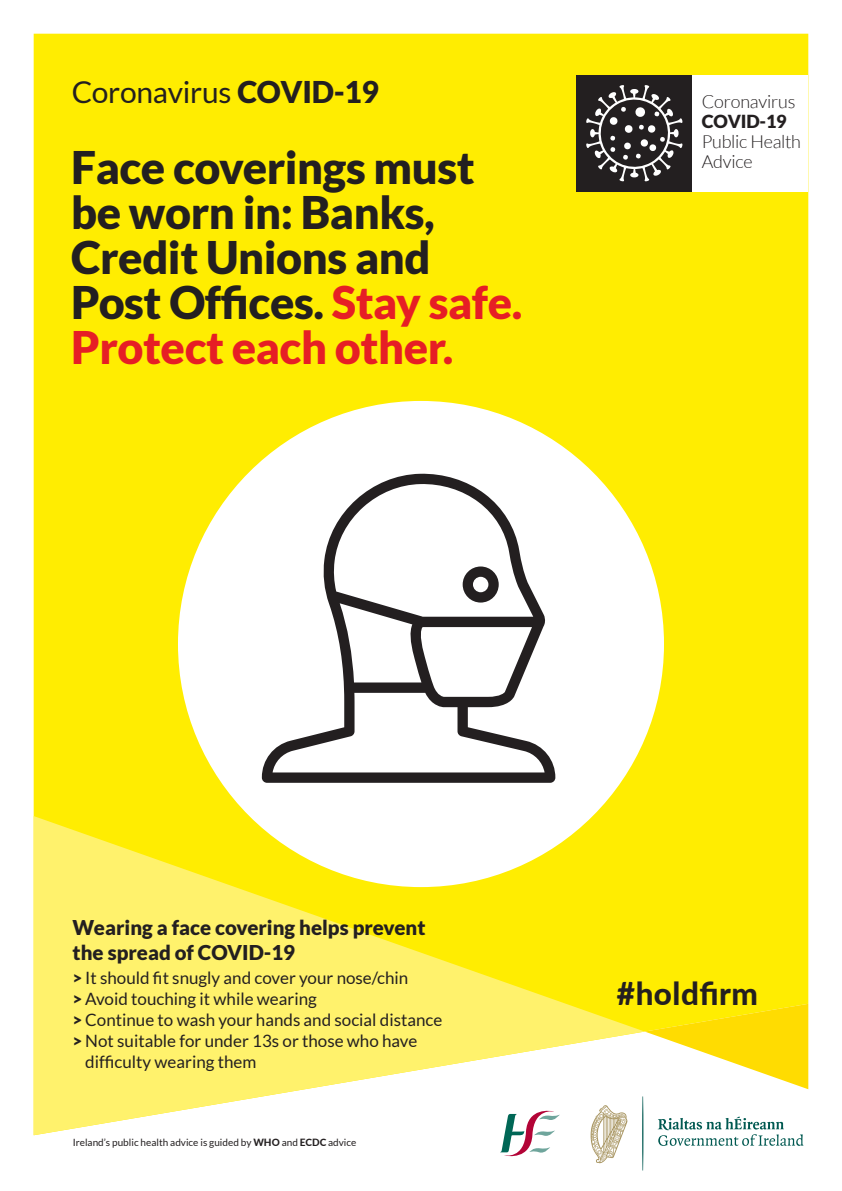
<style>
.page{position:relative;width:842px;height:1191px;background:#fff}
.page>*{position:absolute;margin:0;border:0;box-sizing:border-box;transform-origin:0 0}
.t1{font:900 45px/45px "Lato";letter-spacing:-.01em;color:#231f20}
.t2{font:800 31.4px "Lato";letter-spacing:.015em;color:#231f20}
.t3{font:30px "Lato";letter-spacing:-.01em;color:#231f20}
.t4{font:900 20.4px/25px "Lato";color:#231f20}
.t5{font:300 18px/20px "Lato";letter-spacing:-.01em;color:#231f20}
.t6{font:900 18px "Lato";letter-spacing:-.01em;color:#231f20}
.t7{font:17px "Lato";color:#231f20}
.t8{font:10px "Lato";color:#231f20}
.s1{font-weight:900}
.s2{color:#e61e25}
.s3{font-weight:800}
</style>
<div class="page">
<div style="left:34px;top:34px;width:774px;height:1096px;background:#ffed01"></div>
<svg style="left:34px;top:816px;width:611px;height:319px;fill:#fff26c"></svg>
<svg style="left:645px;top:1003px;width:163px;height:86px"></svg>
<svg style="left:500px;top:1107px;width:60px;height:50px"></svg>
<svg style="left:658px;top:1116px;width:145px;height:30px"></svg>
<svg style="left:642px;top:1096px;width:1px;height:74px"></svg>
<svg style="left:590px;top:1105px;width:37px;height:58px"></svg>
<div style="left:576px;top:75px;width:116px;height:116px;background:#231f20"></div>
<div style="left:692px;top:75px;width:116px;height:116px;background:#fff"></div>
<svg style="left:586px;top:85px;width:96px;height:96px"></svg>
<div style="left:178px;top:401px;width:486px;height:486px;background:#fff;border-radius:50%"></div>
<svg style="left:262px;top:473px;width:293px;height:310px"></svg>
<h3 class="t3" style="left:72px;top:76px;width:309px">Coronavirus <span class="s1">COVID-19</span></h3>
<h1 class="t1" style="left:71px;top:144px;width:453px">Face coverings must be worn in: Banks,<br>Credit Unions and<br>Post Offices. <span class="s2">Stay safe.<br>Protect each other.</span></h1>
<p class="t5" style="left:702px;top:92px;width:95px">Coronavirus</p>
<p class="t6" style="left:702px;top:111px;width:86px">COVID-19</p>
<p class="t5" style="left:702px;top:132px;width:101px">Public Health<br>Advice</p>
<p class="t4" style="left:73px;top:914px;width:354px">Wearing a face covering helps prevent the spread of COVID-19</p>
<p class="t7" style="left:73px;top:968px;width:337px"><span class="s1">&gt;</span> It should fit snugly and cover your nose/chin</p>
<p class="t7" style="left:73px;top:989px;width:246px"><span class="s1">&gt;</span> Avoid touching it while wearing</p>
<p class="t7" style="left:73px;top:1010px;width:371px"><span class="s1">&gt;</span> Continue to wash your hands and social distance</p>
<p class="t7" style="left:73px;top:1031px;width:346px"><span class="s1">&gt;</span> Not suitable for under 13s or those who have</p>
<p class="t7" style="left:85px;top:1052px;width:173px">difficulty wearing them</p>
<p class="t8" style="left:73px;top:1136px;width:285px">Ireland’s public health advice is guided by <span class="s3">WHO</span> and <span class="s3">ECDC</span> advice</p>
<h2 class="t2" style="left:617px;top:970px;width:142px">#holdfirm</h2>
</div>
